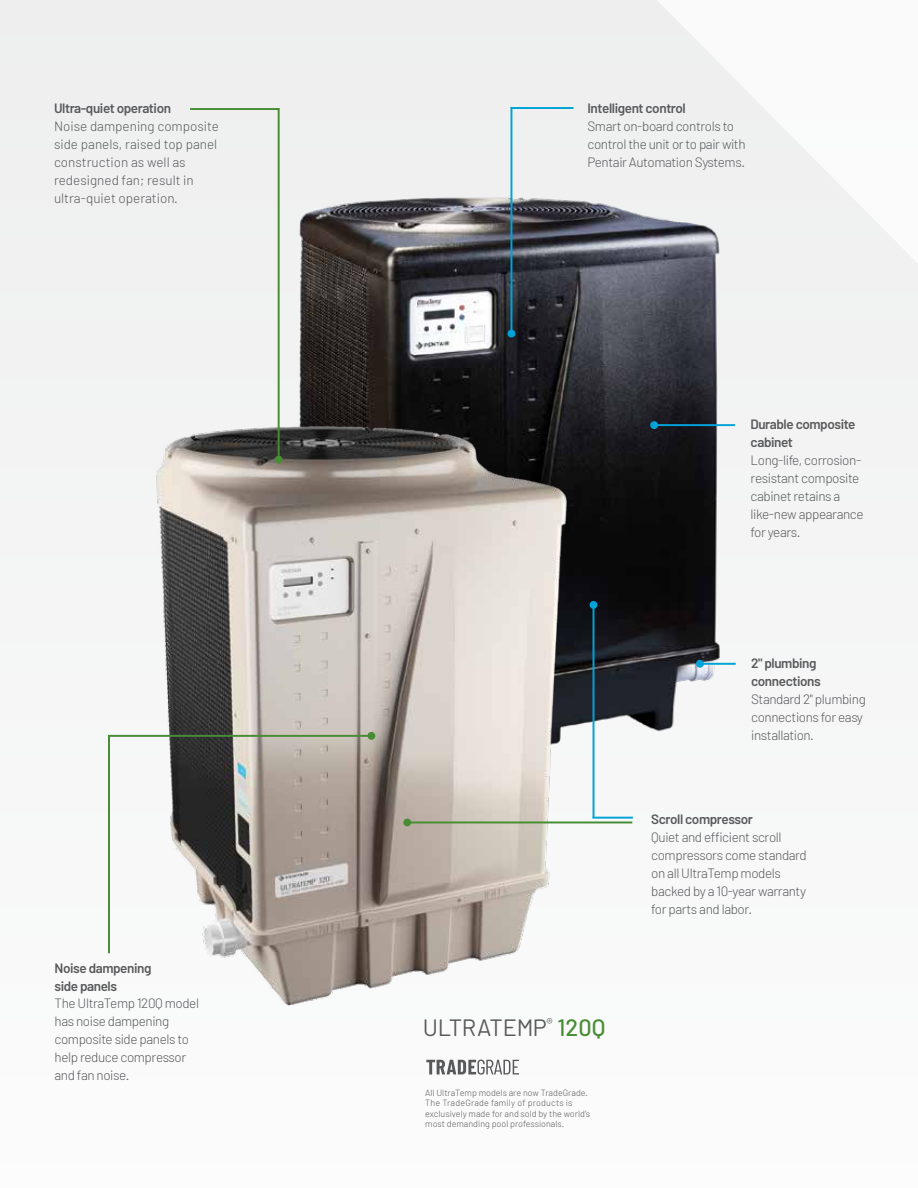
<style>
.page{position:relative;width:918px;height:1188px;background:#f6f6f6}
.page>*{position:absolute;margin:0;border:0;box-sizing:border-box;transform-origin:0 0}
.t1{font:23.55px "Barlow";letter-spacing:-.01em;color:#58595b}
.t2{font:300 13.5px/18px "Barlow";letter-spacing:-.03em;color:#58595b}
.t3{font:600 13.5px/18px "Barlow";letter-spacing:-.03em;color:#58595b}
.t4{font:300 13.5px/18px "Barlow";color:#58595b}
.t5{font:300 9px/10.5px "Barlow";color:#58595b}
.s1{font-weight:500;color:#468d33}
</style>
<div class="page">
<img style="left:299px;top:196px;width:423px;height:580px">
<img style="left:155px;top:425px;width:412px;height:581px">
<svg style="left:643px;top:196px;width:79px;height:81px"></svg>
<hr style="left:278px;top:108px;width:2px;height:352px;background:#468d33">
<div style="left:275px;top:456px;width:8px;height:7px;background:#468d33;border-radius:50%"></div>
<hr style="left:190px;top:108px;width:89px;height:2px;background:#468d33">
<hr style="left:108px;top:735px;width:263px;height:2px;background:#468d33">
<div style="left:368px;top:732px;width:7px;height:8px;background:#468d33;border-radius:50%"></div>
<hr style="left:654px;top:424px;width:81px;height:2px;background:#00a3d8">
<div style="left:650px;top:421px;width:8px;height:8px;background:#00a3d8;border-radius:50%"></div>
<hr style="left:700px;top:663px;width:36px;height:2px;background:#00a3d8">
<div style="left:696px;top:660px;width:8px;height:8px;background:#00a3d8;border-radius:50%"></div>
<hr style="left:593px;top:605px;width:1px;height:213px;background:#00a3d8">
<div style="left:590px;top:601px;width:7px;height:8px;background:#00a3d8;border-radius:50%"></div>
<hr style="left:592px;top:817px;width:41px;height:2px;background:#00a3d8">
<hr style="left:407px;top:821px;width:225px;height:2px;background:#468d33">
<div style="left:403px;top:819px;width:8px;height:7px;background:#468d33;border-radius:50%"></div>
<hr style="left:108px;top:736px;width:2px;height:217px;background:#468d33">
<hr style="left:510px;top:107px;width:2px;height:227px;background:#00a3d8">
<div style="left:508px;top:330px;width:7px;height:7px;background:#00a3d8;border-radius:50%"></div>
<hr style="left:511px;top:107px;width:62px;height:2px;background:#00a3d8">
<svg style="left:426px;top:1060px;width:92px;height:15px"></svg>
<p class="t3" style="left:54px;top:99px;width:119px">Ultra-quiet operation</p>
<p class="t4" style="left:54px;top:117px;width:166px">Noise dampening composite side panels, raised top panel construction as well as redesigned fan; result in ultra-quiet operation.</p>
<p class="t3" style="left:55px;top:958px;width:98px">Noise dampening side panels</p>
<p class="t2" style="left:55px;top:994px;width:146px">The UltraTemp 120Q model has noise dampening composite side panels to help reduce compressor and fan noise.</p>
<p class="t3" style="left:588px;top:99px;width:100px">Intelligent control</p>
<p class="t2" style="left:588px;top:117px;width:160px">Smart on-board controls to control the unit or to pair with<br>Pentair Automation Systems.</p>
<p class="t3" style="left:751px;top:415px;width:107px">Durable composite cabinet</p>
<p class="t2" style="left:751px;top:450px;width:115px">Long-life, corrosion&shy;resistant composite cabinet retains a like-new appearance for years.</p>
<p class="t3" style="left:751px;top:654px;width:71px">2" plumbing connections</p>
<p class="t2" style="left:751px;top:690px;width:116px">Standard 2" plumbing connections for easy installation.</p>
<h1 class="t1" style="left:423px;top:1013px;width:184px">ULTRATEMP<sup>®</sup> <span class="s1">120Q</span></h1>
<p class="t5" style="left:425px;top:1087px;width:166px">All UltraTemp models are now TradeGrade.<br>The TradeGrade family of products is exclusively made for and sold by the world’s most demanding pool professionals.</p>
<p class="t3" style="left:651px;top:810px;width:103px">Scroll compressor</p>
<p class="t2" style="left:651px;top:828px;width:157px">Quiet and efficient scroll compressors come standard on all UltraTemp models backed by a 10-year warranty for parts and labor.</p>
</div>
